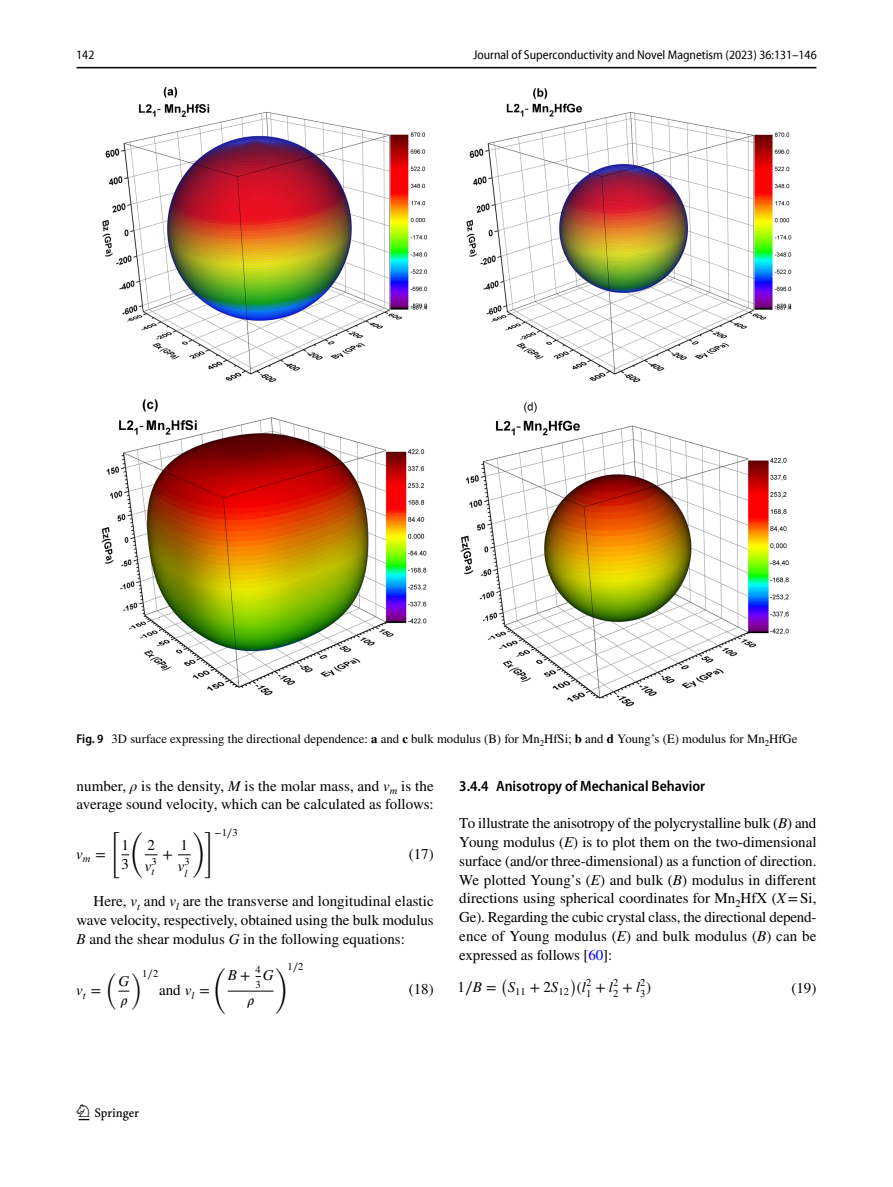
<style>
.page{position:relative;width:893px;height:1187px;background:#fff}
.page>*{position:absolute;margin:0;border:0;box-sizing:border-box;transform-origin:0 0}
.t1{font:22.5px "Springnew Regular 2";color:#000}
.t2{font:15px/18.8px "STIX";letter-spacing:.005em;color:#000;text-align:justify}
.t3{font:600 semi-condensed 15px "Myriad Pro";color:#000}
.t4{font:15px "STIX Math Extensions Regular 8";color:#000}
.t5{font:15px "STIX General Italic 20";color:#000}
.t6{font:15px "STIX Math Regular 17";color:#000}
.t7{font:15px "STIX Math Regular 19";color:#000}
.t8{font:15px "STIX General Italic 21";color:#000}
.t9{font:15px/19.2px "STIX General Regular 21";color:#000}
.t10{font:15px "STIX Math Extensions Regular 9";color:#000}
.t11{font:15px "STIX Math Italic 6";color:#000}
.t12{font:15px "STIX Math Extensions Regular 7";color:#000}
.t13{font:15px "STIX Math Regular 18";color:#000}
.t14{font:12.75px "STIX";color:#000}
.t15{font:semi-condensed 12.75px "Myriad Pro Unic";color:#000}
.t16{font:10.5px "STIX General Regular 20";color:#000}
.t17{font:10.5px/14.4px "STIX General Regular 19";color:#000}
.t18{font:10.5px "STIX General Italic 20";color:#000}
.t19{font:10.5px "STIX General Italic 21";color:#000}
.s1{font-family:"Myriad Pro";font-weight:600;font-stretch:semi-condensed}
.s2{font-weight:700}
.s3{font-style:italic}
.s4{font-family:"STIX Math Regular 18"}
.s5{font-family:"STIX Math Extensions Regular 9";font-size:15px}
.s6{font-family:"STIX Math Regular 19"}
.s7{font-family:"STIX General Italic 21"}
.s8{color:#00f}
.s9{font-family:"STIX General Regular 20"}
.s10{font-family:"STIX General Italic 19"}
.s11{font-family:"STIX Math Regular 17";font-size:15px}
.s12{font-family:"STIX General Italic 19";font-size:15px}
</style>
<div class="page">
<hr style="left:77px;top:67px;width:739px;height:1px;background:#000">
<svg style="left:145px;top:854px;width:12px;height:1px"></svg>
<svg style="left:178px;top:854px;width:13px;height:1px"></svg>
<hr style="left:228px;top:990px;width:46px;height:1px;background:#000">
<img style="left:101px;top:87px;width:691px;height:620px">
<p class="t15" style="left:76px;top:50px;width:20px">142</p>
<p class="t15" style="left:473px;top:50px;width:345px">Journal of Superconductivity and Novel Magnetism (2023) 36:131–146</p>
<p class="t14" style="left:77px;top:729px;width:722px"><span class="s1">Fig. 9</span> 3D surface expressing the directional dependence: <span class="s2">a</span> and <span class="s2">c</span> bulk modulus (B) for Mn<sub>2</sub>HfSi; <span class="s2">b</span> and <span class="s2">d</span> Young’s (E) modulus for Mn<sub>2</sub>HfGe</p>
<p class="t2" style="left:77px;top:777px;width:359px">number, <span class="s3">ρ</span> is the density, <span class="s3">M</span> is the molar mass, and <span class="s3">v</span><sub>m</sub> is the average sound velocity, which can be calculated as follows:</p>
<p class="t4" style="left:192px;top:818px;width:47px">)]<sub>−</sub><sub>1</sub><sub>∕</sub><sub>3</sub></p>
<p class="t4" style="left:110px;top:818px;width:11px">[</p>
<p class="t9" style="left:122px;top:836px;width:9px">1<br>3</p>
<p class="t4" style="left:131px;top:818px;width:14px">(</p>
<p class="t9" style="left:147px;top:836px;width:9px">2</p>
<p class="t9" style="left:181px;top:836px;width:9px">1</p>
<p class="t5" style="left:178px;top:860px;width:13px">v<sup>3</sup></p>
<p class="t18" style="left:185px;top:869px;width:4px">l</p>
<p class="t5" style="left:76px;top:848px;width:31px">v<sub>m</sub> <span class="s4">=</span></p>
<p class="t2" style="left:409px;top:845px;width:26px">(17)</p>
<p class="t13" style="left:163px;top:847px;width:12px">+</p>
<p class="t5" style="left:145px;top:860px;width:13px">v<sup>3</sup></p>
<p class="t18" style="left:151px;top:867px;width:4px">t</p>
<p class="t2" style="left:77px;top:892px;width:359px;text-indent:17px">Here, <span class="s3">v</span><sub>t</sub> and <span class="s3">v</span><sub>l</sub> are the transverse and longitudinal elastic wave velocity, respectively, obtained using the bulk modulus <span class="s3">B</span> and the shear modulus <span class="s3">G</span> in the following equations:</p>
<p class="t17" style="left:275px;top:959px;width:30px"><span class="s5">)</span>1<span class="s6">∕</span>2</p>
<p class="t10" style="left:214px;top:955px;width:14px">(</p>
<p class="t8" style="left:228px;top:969px;width:24px">B<span class="s6">+</span></p>
<p class="t17" style="left:256px;top:962px;width:7px">4<br>3</p>
<p class="t8" style="left:263px;top:969px;width:12px">G</p>
<p class="t17" style="left:131px;top:966px;width:29px"><sup>)</sup>1<span class="s6">∕</span>2</p>
<p class="t10" style="left:105px;top:959px;width:13px">(</p>
<p class="t8" style="left:118px;top:975px;width:12px">G</p>
<p class="t8" style="left:76px;top:984px;width:8px">v</p>
<p class="t2" style="left:409px;top:980px;width:26px">(18)</p>
<p class="t7" style="left:159px;top:984px;width:52px">and <span class="s7">v</span><sub>l</sub> =</p>
<p class="t19" style="left:83px;top:991px;width:20px">t <sup>=</sup></p>
<p class="t11" style="left:120px;top:991px;width:9px">𝜌</p>
<p class="t11" style="left:247px;top:991px;width:9px">𝜌</p>
<p class="t3" style="left:459px;top:777px;width:247px">3.4.4 Anisotropy of Mechanical Behavior</p>
<p class="t2" style="left:459px;top:814px;width:359px">To illustrate the anisotropy of the polycrystalline bulk (<span class="s3">B</span>) and Young modulus (<span class="s3">E</span>) is to plot them on the two-dimensional surface (and/or three-dimensional) as a function of direction.<br>We plotted Young’s (<span class="s3">E</span>) and bulk (<span class="s3">B</span>) modulus in different directions using spherical coordinates for Mn<sub>2</sub>HfX (<span class="s3">X</span>=Si, Ge). Regarding the cubic crystal class, the directional depend&shy;ence of Young modulus (<span class="s3">E</span>) and bulk modulus (<span class="s3">B</span>) can be expressed as follows [<span class="s8">60</span>]:</p>
<p class="t6" style="left:458px;top:980px;width:40px"><span class="s9">1</span>∕<span class="s10">B</span> =</p>
<p class="t2" style="left:791px;top:979px;width:26px">(19)</p>
<p class="t12" style="left:501px;top:965px;width:9px">(</p>
<p class="t16" style="left:508px;top:987px;width:63px"><sup>S</sup>11 <sup>+</sup> <sup>2</sup><sup>S</sup>12</p>
<p class="t12" style="left:570px;top:965px;width:9px">)</p>
<p class="t6" style="left:577px;top:980px;width:16px">(<span class="s10">l</span><sup>2</sup></p>
<p class="t16" style="left:586px;top:983px;width:34px">1 <span class="s11">+</span><span class="s12">l</span>2</p>
<p class="t16" style="left:613px;top:983px;width:34px">2 <span class="s11">+</span><span class="s12">l</span>2</p>
<p class="t16" style="left:640px;top:989px;width:13px">3<sup>)</sup></p>
<h1 class="t1" style="left:79px;top:1104px;width:62px">1 3</h1>
</div>
